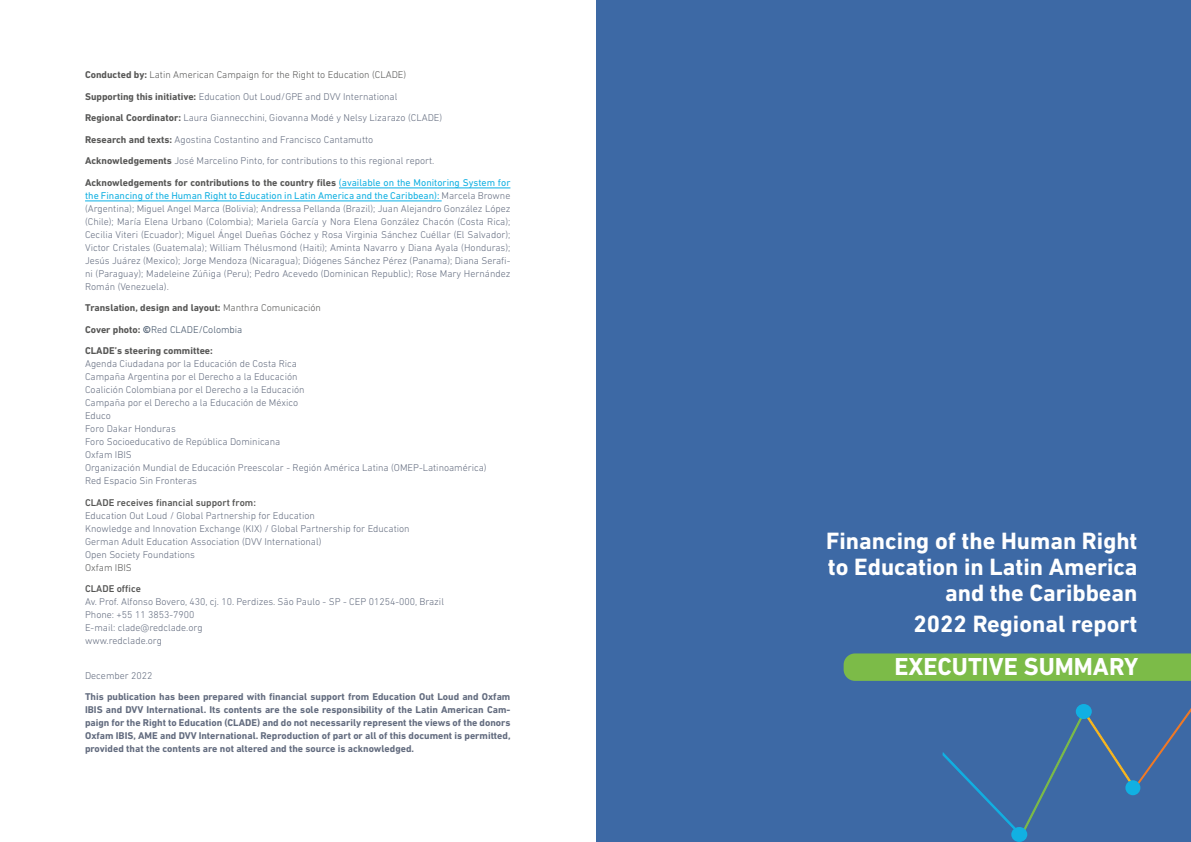
<style>
.page{position:relative;width:1191px;height:842px;background:#fff}
.page>*{position:absolute;margin:0;border:0;box-sizing:border-box;transform-origin:0 0}
.t1{font:700 25px "DIN Next LT Pro";color:#fff}
.t2{font:700 24px/26px "DIN Next LT Pro";color:#fff;text-align:right}
.t3{font:300 10px/13px "DIN Next LT Pro";color:#636c7f}
.t4{font:700 10px/13px "DIN Next LT Pro";color:#636c7f;text-align:justify}
.t5{font:700 10px/21.5px "DIN Next LT Pro";color:#575756}
.t6{font:500 10px "DIN Next LT Pro";color:#575756}
.t7{font:300 10px "DIN Next LT Pro";color:#575756}
.s1{font-weight:700;color:#575756}
.s2{color:#575756}
.s3{font-weight:400;color:#11b0e2}
.s4{font-weight:300}
.s5{font-weight:500;color:#415267}
.s6{font-weight:300;color:#415267}
</style>
<div class="page">
<hr style="left:339px;top:188px;width:171px;height:1px;background:#0ab1e6">
<hr style="left:85px;top:201px;width:356px;height:1px;background:#0ab1e6">
<div style="left:596px;top:0;width:595px;height:842px;background:#3d69a5"></div>
<svg style="left:843px;top:653px;width:348px;height:28px;background:#7ab84a"></svg>
<svg style="left:942px;top:706px;width:249px;height:136px"></svg>
<div style="left:1075px;top:704px;width:16px;height:15px;background:#11b0e2;border-radius:50%"></div>
<div style="left:1011px;top:827px;width:16px;height:15px;background:#11b0e2;border-radius:50%"></div>
<div style="left:1125px;top:780px;width:15px;height:15px;background:#11b0e2;border-radius:50%"></div>
<p class="t3" style="left:85px;top:64px;width:427px;line-height:21.5px"><span class="s1">Conducted by:</span> <span class="s2">Latin American Campaign for the Right to Education (CLADE)<br></span><span class="s1">Supporting this initiative:</span> Education Out Loud/GPE and DVV International<br><span class="s1">Regional Coordinator:</span> Laura Giannecchini, Giovanna Modé y Nelsy Lizarazo (CLADE)<br><span class="s1">Research and texts:</span> Agostina Costantino and Francisco Cantamutto<br><span class="s1">Acknowledgements</span> José Marcelino Pinto, for contributions to this regional report.<br><span class="s1">Acknowledgements for contributions to the country files</span> <span class="s3">(available on the Monitoring System for</span></p>
<p class="t3" style="left:85px;top:189px;width:427px;text-align:justify"><span class="s3">the Financing of the Human Right to Education in Latin America and the Caribbean):</span> Marcela Browne (Argentina); Miguel Angel Marca (Bolivia); Andressa Pellanda (Brazil); Juan Alejandro González López (Chile); María Elena Urbano (Colombia); Mariela García y Nora Elena González Chacón (Costa Rica); Cecilia Viteri (Ecuador); Miguel Ángel Dueñas Góchez y Rosa Virginia Sánchez Cuéllar (El Salvador); Victor Cristales (Guatemala); William Thélusmond (Haiti); Aminta Navarro y Diana Ayala (Honduras); Jesús Juárez (Mexico); Jorge Mendoza (Nicaragua); Diógenes Sánchez Pérez (Panama); Diana Serafi&shy;ni (Paraguay); Madeleine Zúñiga (Peru); Pedro Acevedo (Dominican Republic); Rose Mary Hernández Román (Venezuela).</p>
<p class="t5" style="left:85px;top:297px;width:237px">Translation, design and layout: <span class="s4">Manthra Comunicación<br></span>Cover photo: <span class="s5">©</span><span class="s6">Red CLADE/Colombia<br></span>CLADE’s steering committee:</p>
<p class="t3" style="left:85px;top:357px;width:403px">Agenda Ciudadana por la Educación de Costa Rica<br>Campaña Argentina por el Derecho a la Educación<br>Coalición Colombiana por el Derecho a la Educación<br>Campaña por el Derecho a la Educación de México<br>Educo<br>Foro Dakar Honduras<br>Foro Socioeducativo de República Dominicana<br>Oxfam IBIS<br>Organización Mundial de Educación Preescolar - Región América Latina (OMEP-Latinoamérica)<br>Red Espacio Sin Fronteras</p>
<p class="t6" style="left:85px;top:497px;width:172px">CLADE receives financial support from:</p>
<p class="t3" style="left:85px;top:509px;width:326px">Education Out Loud / Global Partnership for Education<br>Knowledge and Innovation Exchange (KIX) / Global Partnership for Education German Adult Education Association (DVV International)<br>Open Society Foundations</p>
<p class="t7" style="left:85px;top:562px;width:48px">Oxfam IBIS</p>
<p class="t6" style="left:85px;top:583px;width:58px">CLADE office</p>
<p class="t3" style="left:85px;top:595px;width:360px">Av. Prof. Alfonso Bovero, 430, cj. 10. Perdizes. São Paulo - SP - CEP 01254-000, Brazil Phone: +55 11 3853-7900<br>E-mail: clade@redclade.org<br>www.redclade.org</p>
<p class="t3" style="left:85px;top:669px;width:69px">December 2022</p>
<p class="t4" style="left:85px;top:690px;width:427px">This publication has been prepared with financial support from Education Out Loud and Oxfam IBIS and DVV International. Its contents are the sole responsibility of the Latin American Cam&shy;paign for the Right to Education (CLADE) and do not necessarily represent the views of the donors Oxfam IBIS, AME and DVV International. Reproduction of part or all of this document is permitted, provided that the contents are not altered and the source is acknowledged.</p>
<h2 class="t2" style="left:826px;top:528px;width:313px">Financing of the Human Right to Education in Latin America and the Caribbean</h2>
<h2 class="t2" style="left:913px;top:611px;width:225px">2022 Regional report</h2>
<h1 class="t1" style="left:894px;top:652px;width:245px">EXECUTIVE SUMMARY</h1>
</div>
